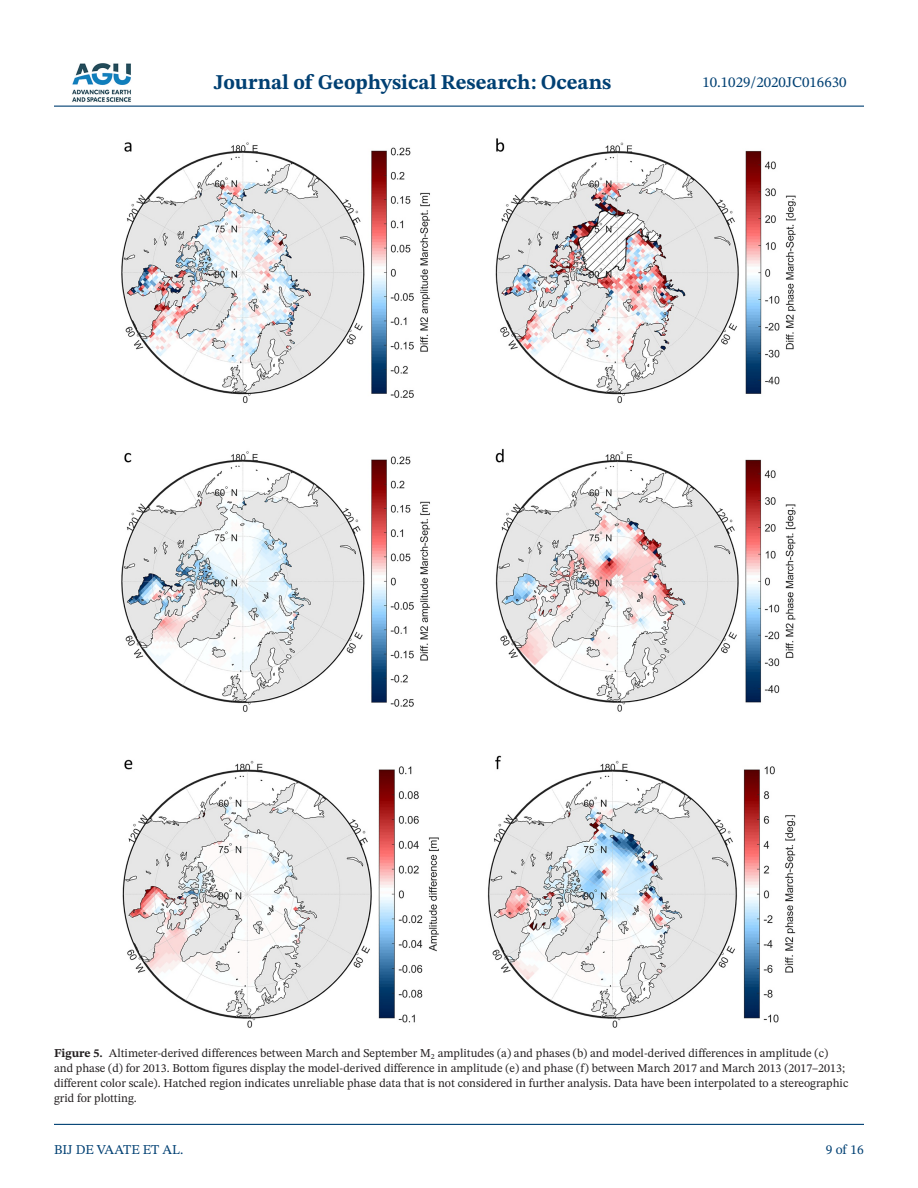
<style>
.page{position:relative;width:918px;height:1188px;background:#fff}
.page>*{position:absolute;margin:0;border:0;box-sizing:border-box;transform-origin:0 0}
.t1{font:700 21px "STIX Two Text";color:#004073}
.t2{font:15px "STIX Two Text";color:#004073}
.t3{font:13.5px "STIX Two Text";color:#004073}
.t4{font:12px/15px "STIX Two Text";color:#231f20}
.s1{font-weight:700}
</style>
<div class="page">
<hr style="left:54px;top:106px;width:810px;height:1px;background:#004073">
<hr style="left:54px;top:1124px;width:810px;height:1px;background:#004073">
<img style="left:72px;top:63px;width:59px;height:39px">
<img style="left:121px;top:138px;width:675px;height:890px">
<h1 class="t1" style="left:214px;top:67px;width:399px">Journal of Geophysical Research: Oceans</h1>
<p class="t2" style="left:702px;top:72px;width:146px">10.1029/2020JC016630</p>
<p class="t4" style="left:54px;top:1045px;width:796px"><span class="s1">Figure 5.</span> Altimeter-derived differences between March and September M<sub>2</sub> amplitudes (a) and phases (b) and model-derived differences in amplitude (c) and phase (d) for 2013. Bottom figures display the model-derived difference in amplitude (e) and phase (f) between March 2017 and March 2013 (2017–2013; different color scale). Hatched region indicates unreliable phase data that is not considered in further analysis. Data have been interpolated to a stereographic grid for plotting.</p>
<p class="t3" style="left:54px;top:1140px;width:131px">BIJ DE VAATE ET AL.</p>
<p class="t3" style="left:826px;top:1140px;width:40px">9 of 16</p>
</div>
